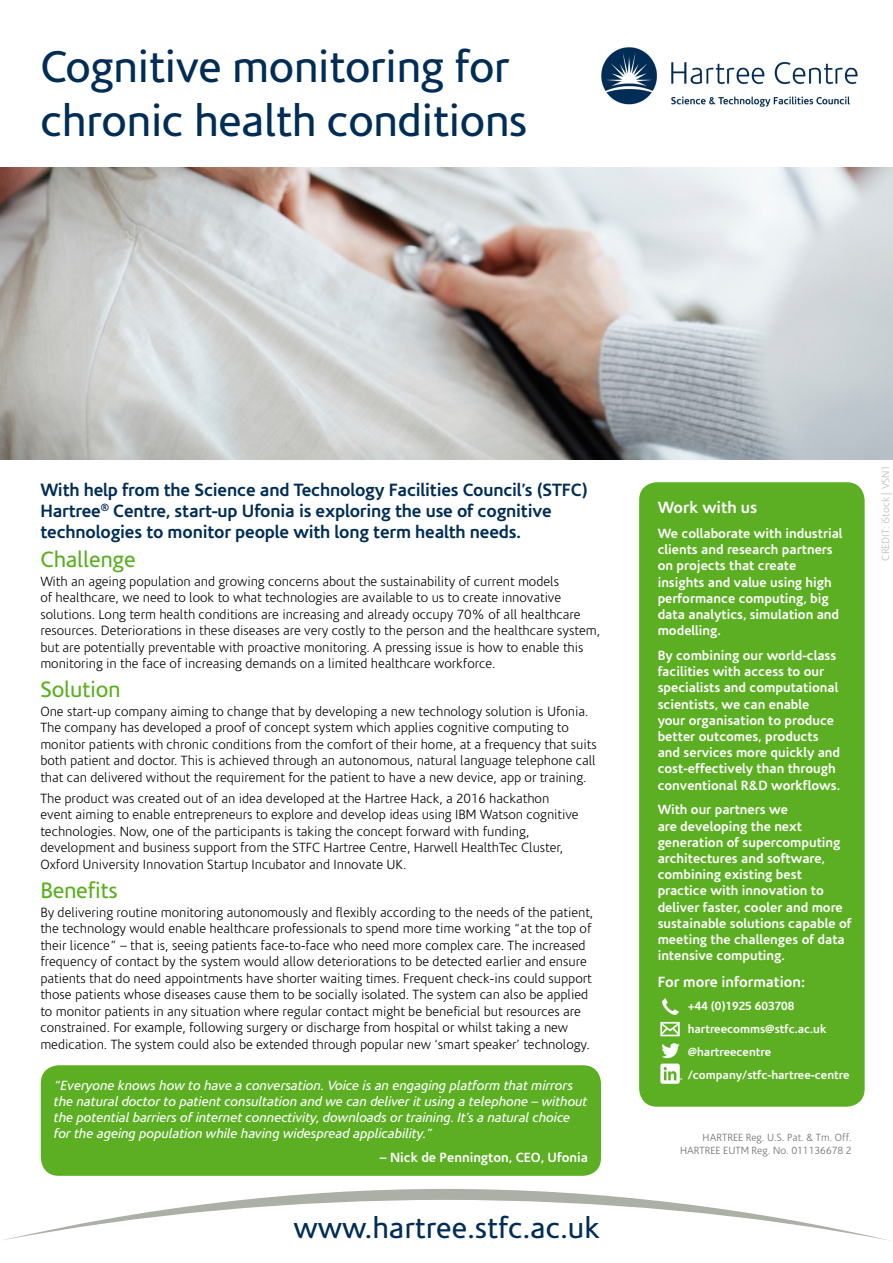
<style>
.page{position:relative;width:893px;height:1263px;background:#fff}
.page>*{position:absolute;margin:0;border:0;box-sizing:border-box;transform-origin:0 0}
.t1{font:45px/54px "Corisande";letter-spacing:-.01em;color:#002d56}
.t2{font:30px "Corisande";color:#002d56}
.t3{font:22.5px "Corisande";letter-spacing:-.01em;color:#5caf23}
.t4{font:700 18px/21px "Corisande";letter-spacing:-.01em;color:#002d56}
.t5{font:700 16.5px "Corisande";color:#fff}
.t6{font:700 15px "Corisande";color:#fff}
.t7{font:300 13.5px/16.5px "Corisande";color:#000}
.t8{font:700 13.5px/16.2px "Corisande";color:#fff}
.t9{font:italic 13.5px/16.2px "Corisande";color:#fff}
.t10{font:700 12px/23px "Corisande";color:#fff}
.t11{font:300 10.5px/12.6px "Corisande";color:#6d6e71;text-align:right}
.t12{font:300 10.5px "Corisande";color:#babcbe}
.t13{font:700 3px "Corisande";color:#fff}
</style>
<div class="page">
<img style="left:601px;top:48px;width:257px;height:58px">
<div style="left:639px;top:482px;width:226px;height:625px;background:#5caf23;border-radius:18px"></div>
<svg style="left:4px;top:1189px;width:885px;height:52px"></svg>
<img style="left:660px;top:1021px;width:20px;height:63px">
<img style="left:662px;top:998px;width:16px;height:16px">
<div style="left:41px;top:1065px;width:560px;height:111px;background:#5caf23;border-radius:18px"></div>
<img style="left:0;top:167px;width:893px;height:293px">
<h1 class="t1" style="left:40px;top:40px;width:489px">Cognitive monitoring for chronic health conditions</h1>
<h3 class="t4" style="left:40px;top:479px;width:549px">With help from the Science and Technology Facilities Council’s (STFC)<br>Hartree<sup>®</sup> Centre, start-up Ufonia is exploring the use of cognitive technologies to monitor people with long term health needs.</h3>
<h3 class="t3" style="left:40px;top:547px;width:97px">Challenge</h3>
<p class="t7" style="left:40px;top:573px;width:561px">With an ageing population and growing concerns about the sustainability of current models<br>of healthcare, we need to look to what technologies are available to us to create innovative solutions. Long term health conditions are increasing and already occupy 70% of all healthcare resources. Deteriorations in these diseases are very costly to the person and the healthcare system, but are potentially preventable with proactive monitoring. A pressing issue is how to enable this monitoring in the face of increasing demands on a limited healthcare workforce.</p>
<h3 class="t3" style="left:40px;top:677px;width:82px">Solution</h3>
<p class="t7" style="left:40px;top:703px;width:558px">One start-up company aiming to change that by developing a new technology solution is Ufonia.<br>The company has developed a proof of concept system which applies cognitive computing to monitor patients with chronic conditions from the comfort of their home, at a frequency that suits both patient and doctor. This is achieved through an autonomous, natural language telephone call that can delivered without the requirement for the patient to have a new device, app or training.</p>
<p class="t7" style="left:40px;top:790px;width:540px">The product was created out of an idea developed at the Hartree Hack, a 2016 hackathon event aiming to enable entrepreneurs to explore and develop ideas using IBM Watson cognitive technologies. Now, one of the participants is taking the concept forward with funding, development and business support from the STFC Hartree Centre, Harwell HealthTec Cluster, Oxford University Innovation Startup Incubator and Innovate UK.</p>
<h3 class="t3" style="left:40px;top:878px;width:79px">Benefits</h3>
<p class="t7" style="left:40px;top:904px;width:554px">By delivering routine monitoring autonomously and flexibly according to the needs of the patient, the technology would enable healthcare professionals to spend more time working “at the top of their licence” – that is, seeing patients face-to-face who need more complex care. The increased frequency of contact by the system would allow deteriorations to be detected earlier and ensure patients that do need appointments have shorter waiting times. Frequent check-ins could support those patients whose diseases cause them to be socially isolated. The system can also be applied to monitor patients in any situation where regular contact might be beneficial but resources are constrained. For example, following surgery or discharge from hospital or whilst taking a new medication. The system could also be extended through popular new ‘smart speaker’ technology.</p>
<p class="t9" style="left:54px;top:1077px;width:535px">“Everyone knows how to have a conversation. Voice is an engaging platform that mirrors the natural doctor to patient consultation and we can deliver it using a telephone – without the potential barriers of internet connectivity, downloads or training. It’s a natural choice for the ageing population while having widespread applicability.”</p>
<p class="t8" style="left:380px;top:1149px;width:210px">– Nick de Pennington, CEO, Ufonia</p>
<h2 class="t2" style="left:293px;top:1211px;width:308px">www.hartree.stfc.ac.uk</h2>
<p class="t5" style="left:658px;top:498px;width:101px">Work with us</p>
<p class="t8" style="left:658px;top:525px;width:186px">We collaborate with industrial clients and research partners on projects that create insights and value using high performance computing, big data analytics, simulation and modelling.</p>
<p class="t8" style="left:658px;top:647px;width:184px">By combining our world-class facilities with access to our specialists and computational scientists, we can enable your organisation to produce better outcomes, products and services more quickly and cost-effectively than through conventional R&amp;D workflows.</p>
<p class="t8" style="left:658px;top:802px;width:195px">With our partners we<br>are developing the next generation of supercomputing architectures and software, combining existing best practice with innovation to deliver faster, cooler and more sustainable solutions capable of meeting the challenges of data intensive computing.</p>
<p class="t6" style="left:658px;top:973px;width:149px">For more information:</p>
<p class="t10" style="left:688px;top:994px;width:163px">+44 (0)1925 603708 hartreecomms@stfc.ac.uk @hartreecentre /company/stfc-hartree-centre</p>
<p class="t13" style="left:680px;top:1077px;width:4px">®</p>
<p class="t11" style="left:680px;top:1132px;width:173px">HARTREE Reg. U.S. Pat. &amp; Tm. Off.<br>HARTREE EUTM Reg. No. 011136678 2</p>
<p class="t12" style="left:880px;top:561px;width:97px;rotate:-90deg">CREDIT: iStock | VSN1</p>
</div>
